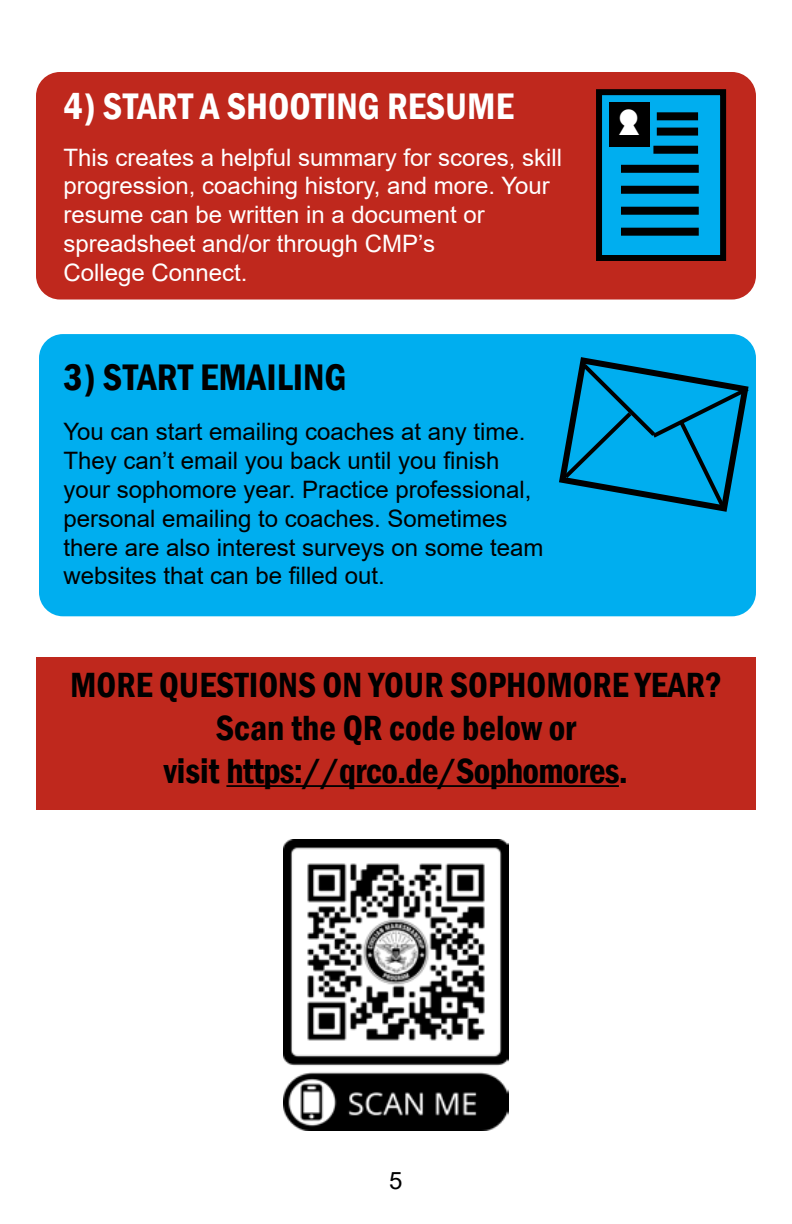
<style>
.page{position:relative;width:792px;height:1224px;background:#fff}
.page>*{position:absolute;margin:0;border:0;box-sizing:border-box;transform-origin:0 0}
.t1{font:600 condensed 38px "Franklin Gothic";color:#fff}
.t2{font:600 condensed 38px "Franklin Gothic";color:#000}
.t3{font:600 condensed 36px/43.2px "Franklin Gothic";color:#000;text-align:center}
.t4{font:30px "Wingdings";color:#fff}
.t5{font:24px/28.8px "Arial";color:#000}
.t6{font:24px/28.8px "Arial";color:#fff}
</style>
<div class="page">
<div style="left:36px;top:657px;width:720px;height:153px;background:#bf281d"></div>
<div style="left:39px;top:334px;width:717px;height:282px;background:#00aeef;border-radius:24px"></div>
<div style="left:36px;top:72px;width:720px;height:228px;background:#bf281d;border-radius:24px"></div>
<div style="left:599px;top:92px;width:124px;height:166px;background:#00aeef"></div>
<div style="left:596px;top:89px;width:130px;height:172px;border:6px solid #000"></div>
<div style="left:609px;top:102px;width:40px;height:45px;background:#000"></div>
<div style="left:657px;top:112px;width:41px;height:8px;background:#000"></div>
<div style="left:653px;top:146px;width:45px;height:8px;background:#000"></div>
<div style="left:621px;top:165px;width:78px;height:8px;background:#000"></div>
<div style="left:621px;top:186px;width:78px;height:8px;background:#000"></div>
<div style="left:621px;top:207px;width:78px;height:8px;background:#000"></div>
<div style="left:621px;top:228px;width:78px;height:8px;background:#000"></div>
<svg style="left:559px;top:357px;width:190px;height:155px"></svg>
<hr style="left:226px;top:785px;width:393px;height:2px;background:#000">
<div style="left:657px;top:128px;width:41px;height:8px;background:#000"></div>
<img style="left:284px;top:839px;width:224px;height:291px">
<h1 class="t1" style="left:63px;top:81px;width:452px">4) START A SHOOTING RESUME</h1>
<p class="t6" style="left:63px;top:143px;width:500px">This creates a helpful summary for scores, skill progression, coaching history, and more. Your resume can be written in a document or spreadsheet and/or through CMP’s<br>College Connect.</p>
<h1 class="t2" style="left:63px;top:352px;width:285px">3) START EMAILING</h1>
<p class="t5" style="left:63px;top:417px;width:482px">You can start emailing coaches at any time.<br>They can’t email you back until you finish your sophomore year. Practice professional, personal emailing to coaches. Sometimes there are also interest surveys on some team websites that can be filled out.</p>
<p class="t4" style="left:618px;top:102px;width:24px">●</p>
<h2 class="t3" style="left:70px;top:663px;width:653px">MORE QUESTIONS ON YOUR SOPHOMORE YEAR?<br>Scan the QR code below or<br>visit https://qrco.de/Sophomores.</h2>
<p class="t5" style="left:389px;top:1166px;width:15px">5</p>
</div>
